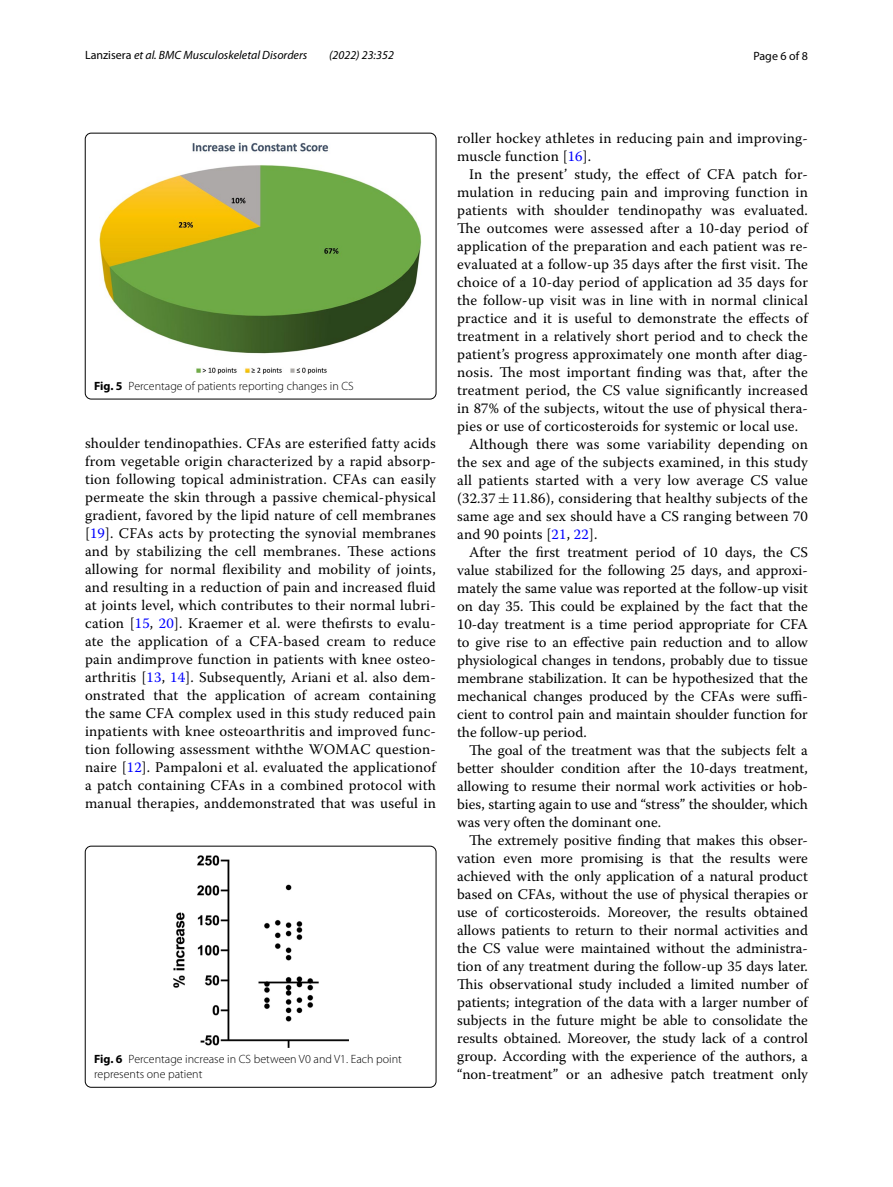
<style>
.page{position:relative;width:893px;height:1187px;background:#fff}
.page>*{position:absolute;margin:0;border:0;box-sizing:border-box;transform-origin:0 0}
.t1{font:14.7px/18px "Warnock Pro";letter-spacing:.005em;color:#000;text-align:justify}
.t2{font:300 12px/15px "Myriad Pro";color:#000}
.t3{font:italic 12px "Myriad Pro";color:#000}
.t4{font:12px "Myriad Pro";color:#000}
.s1{font-style:normal}
.s2{font-weight:700}
.s3{color:#00f}
.s4{font-family:"MTSY"}
</style>
<div class="page">
<img style="left:100px;top:142px;width:322px;height:233px">
<div style="left:85px;top:133px;width:351px;height:266px;border:1px solid #000;border-radius:6px"></div>
<img style="left:173px;top:855px;width:175px;height:192px">
<div style="left:85px;top:845px;width:351px;height:242px;border:1px solid #000;border-radius:6px"></div>
<p class="t3" style="left:85px;top:48px;width:224px"><span class="s1">Lanzisera</span> et al. BMC Musculoskeletal Disorders</p>
<p class="t3" style="left:329px;top:48px;width:66px">(2022) 23:352</p>
<p class="t4" style="left:753px;top:48px;width:56px">Page 6 of 8</p>
<p class="t2" style="left:94px;top:378px;width:261px"><span class="s2">Fig. 5</span> Percentage of patients reporting changes in CS</p>
<p class="t1" style="left:85px;top:433px;width:352px">shoulder tendinopathies. CFAs are esterified fatty acids from vegetable origin characterized by a rapid absorp&shy;tion following topical administration. CFAs can easily permeate the skin through a passive chemical-physical gradient, favored by the lipid nature of cell membranes [<span class="s3">19</span>]. CFAs acts by protecting the synovial membranes and by stabilizing the cell membranes. These actions allowing for normal flexibility and mobility of joints, and resulting in a reduction of pain and increased fluid at joints level, which contributes to their normal lubri&shy;cation [<span class="s3">15</span>, <span class="s3">20</span>]. Kraemer et al. were thefirsts to evalu&shy;ate the application of a CFA-based cream to reduce pain andimprove function in patients with knee osteo&shy;arthritis [<span class="s3">13</span>, <span class="s3">14</span>]. Subsequently, Ariani et al. also dem&shy;onstrated that the application of acream containing the same CFA complex used in this study reduced pain inpatients with knee osteoarthritis and improved func&shy;tion following assessment withthe WOMAC question&shy;naire [<span class="s3">12</span>]. Pampaloni et al. evaluated the applicationof a patch containing CFAs in a combined protocol with manual therapies, anddemonstrated that was useful in</p>
<p class="t2" style="left:94px;top:1051px;width:309px"><span class="s2">Fig. 6</span> Percentage increase in CS between V0 and V1. Each point represents one patient</p>
<p class="t1" style="left:457px;top:128px;width:352px">roller hockey athletes in reducing pain and improving&shy;muscle function [<span class="s3">16</span>].</p>
<p class="t1" style="left:469px;top:164px;width:340px">In the present’ study, the effect of CFA patch for-</p>
<p class="t1" style="left:457px;top:182px;width:352px">mulation in reducing pain and improving function in</p>
<p class="t1" style="left:457px;top:200px;width:352px">patients with shoulder tendinopathy was evaluated.</p>
<p class="t1" style="left:457px;top:218px;width:352px">The outcomes were assessed after a 10-day period of</p>
<p class="t1" style="left:457px;top:236px;width:352px">application of the preparation and each patient was re-</p>
<p class="t1" style="left:457px;top:254px;width:352px">evaluated at a follow-up 35 days after the first visit. The</p>
<p class="t1" style="left:457px;top:272px;width:352px">choice of a 10-day period of application ad 35 days for</p>
<p class="t1" style="left:457px;top:290px;width:352px">the follow-up visit was in line with in normal clinical</p>
<p class="t1" style="left:457px;top:308px;width:352px">practice and it is useful to demonstrate the effects of</p>
<p class="t1" style="left:457px;top:326px;width:352px">treatment in a relatively short period and to check the</p>
<p class="t1" style="left:457px;top:344px;width:352px">patient’s progress approximately one month after diag-</p>
<p class="t1" style="left:457px;top:362px;width:352px">nosis. The most important finding was that, after the</p>
<p class="t1" style="left:457px;top:380px;width:352px">treatment period, the CS value significantly increased</p>
<p class="t1" style="left:457px;top:398px;width:352px">in 87% of the subjects, witout the use of physical thera-</p>
<p class="t1" style="left:457px;top:416px;width:342px">pies or use of corticosteroids for systemic or local use.</p>
<p class="t1" style="left:469px;top:434px;width:340px">Although there was some variability depending on</p>
<p class="t1" style="left:457px;top:452px;width:352px">the sex and age of the subjects examined, in this study</p>
<p class="t1" style="left:457px;top:470px;width:352px">all patients started with a very low average CS value</p>
<p class="t1" style="left:457px;top:488px;width:352px">(32.37<span class="s4">±</span>11.86), considering that healthy subjects of the</p>
<p class="t1" style="left:457px;top:506px;width:352px">same age and sex should have a CS ranging between 70</p>
<p class="t1" style="left:457px;top:524px;width:142px">and 90 points [<span class="s3">21</span>, <span class="s3">22</span>].</p>
<p class="t1" style="left:469px;top:542px;width:340px">After the first treatment period of 10 days, the CS</p>
<p class="t1" style="left:457px;top:560px;width:352px">value stabilized for the following 25 days, and approxi-</p>
<p class="t1" style="left:457px;top:578px;width:352px">mately the same value was reported at the follow-up visit</p>
<p class="t1" style="left:457px;top:596px;width:352px">on day 35. This could be explained by the fact that the</p>
<p class="t1" style="left:457px;top:614px;width:352px">10-day treatment is a time period appropriate for CFA</p>
<p class="t1" style="left:457px;top:632px;width:352px">to give rise to an effective pain reduction and to allow</p>
<p class="t1" style="left:457px;top:650px;width:352px">physiological changes in tendons, probably due to tissue</p>
<p class="t1" style="left:457px;top:668px;width:352px">membrane stabilization. It can be hypothesized that the</p>
<p class="t1" style="left:457px;top:686px;width:352px">mechanical changes produced by the CFAs were suffi-</p>
<p class="t1" style="left:457px;top:704px;width:352px">cient to control pain and maintain shoulder function for</p>
<p class="t1" style="left:457px;top:722px;width:131px">the follow-up period.</p>
<p class="t1" style="left:469px;top:740px;width:340px">The goal of the treatment was that the subjects felt a</p>
<p class="t1" style="left:457px;top:758px;width:352px">better shoulder condition after the 10-days treatment,</p>
<p class="t1" style="left:457px;top:776px;width:352px">allowing to resume their normal work activities or hob-</p>
<p class="t1" style="left:457px;top:794px;width:352px">bies, starting again to use and “stress” the shoulder, which</p>
<p class="t1" style="left:457px;top:812px;width:205px">was very often the dominant one.</p>
<p class="t1" style="left:469px;top:830px;width:340px">The extremely positive finding that makes this obser-</p>
<p class="t1" style="left:457px;top:848px;width:352px">vation even more promising is that the results were</p>
<p class="t1" style="left:457px;top:866px;width:352px">achieved with the only application of a natural product</p>
<p class="t1" style="left:457px;top:884px;width:352px">based on CFAs, without the use of physical therapies or</p>
<p class="t1" style="left:457px;top:902px;width:352px">use of corticosteroids. Moreover, the results obtained</p>
<p class="t1" style="left:457px;top:920px;width:352px">allows patients to return to their normal activities and</p>
<p class="t1" style="left:457px;top:938px;width:352px">the CS value were maintained without the administra-</p>
<p class="t1" style="left:457px;top:956px;width:352px">tion of any treatment during the follow-up 35 days later.</p>
<p class="t1" style="left:457px;top:974px;width:352px">This observational study included a limited number of</p>
<p class="t1" style="left:457px;top:992px;width:352px">patients; integration of the data with a larger number of</p>
<p class="t1" style="left:457px;top:1010px;width:352px">subjects in the future might be able to consolidate the</p>
<p class="t1" style="left:457px;top:1028px;width:352px">results obtained. Moreover, the study lack of a control</p>
<p class="t1" style="left:457px;top:1046px;width:352px">group. According with the experience of the authors, a</p>
<p class="t1" style="left:457px;top:1064px;width:352px">“non-treatment” or an adhesive patch treatment only</p>
</div>
